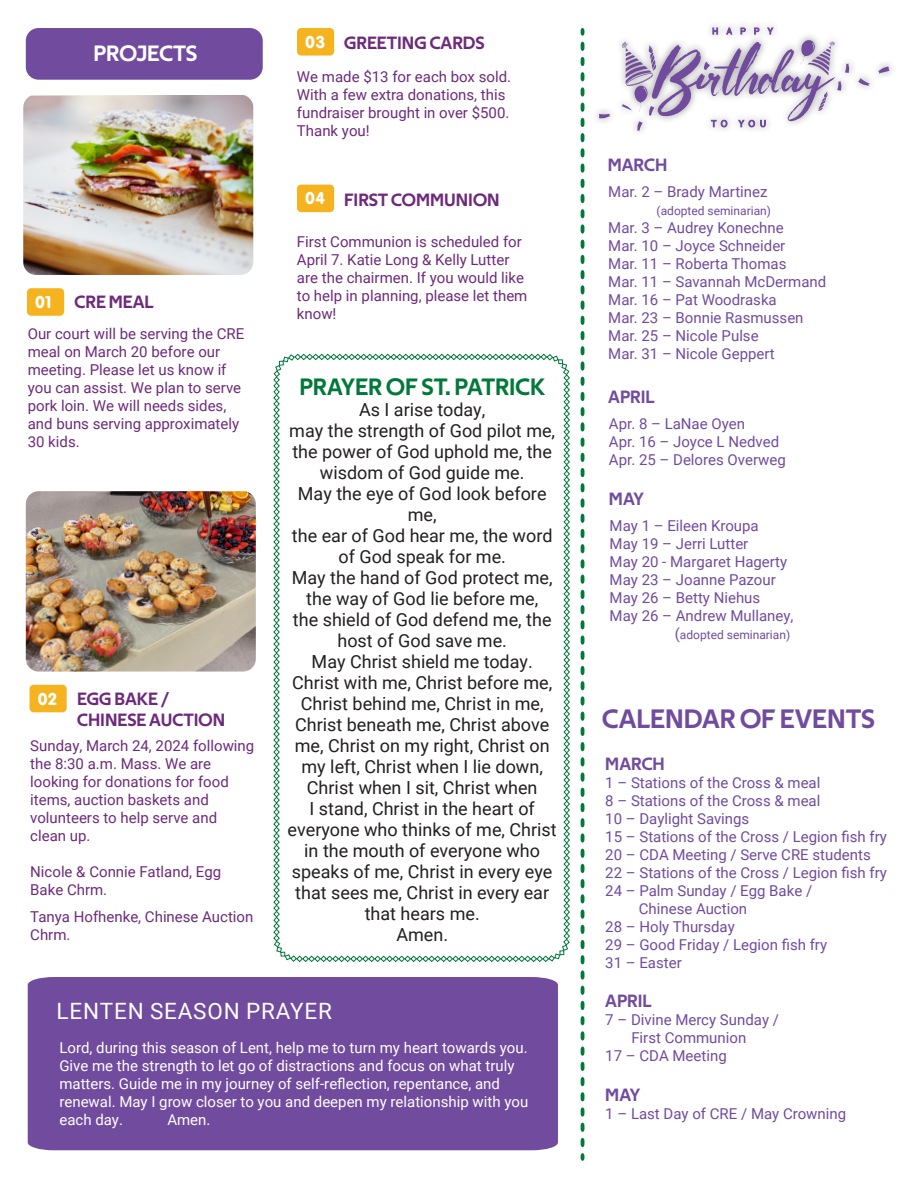
<style>
.page{position:relative;width:918px;height:1188px;background:#fff}
.page>*{position:absolute;margin:0;border:0;box-sizing:border-box;transform-origin:0 0}
.Topic{font:27px "Techna Sans";color:#714b9d}
.Subtopic{font:24px "Techna Sans";color:#00793a}
.Topic-2{font:22.5px "Roboto";letter-spacing:.035em;color:#fff}
.Topic-3{font:22.5px "Techna Sans";color:#fff}
.t1{font:18px/21px "Roboto";color:#231f20;text-align:center}
.Subtopic-2{font:18px/21.6px "Techna Sans";color:#6d2a7b}
.Subtopic-3{font:18px "Techna Sans";color:#714b9d}
.Subtopic-4{font:18px "VAG Rundschrift D";color:#fff}
.Body{font:15px/18px "Roboto";color:#714b9d}
.Body-2{font:15px/18px "Roboto";color:#6d2a7b}
.Body-3{font:15px/18px "Roboto";color:#fff}
.t2{font:12px "Roboto";color:#714b9d}
.s1{font-size:15px}
</style>
<div class="page">
<img style="left:23px;top:95px;width:230px;height:180px">
<div style="left:28px;top:977px;width:530px;height:173px;background:#714b9d"></div>
<svg style="left:581px;top:28px;width:3px;height:1133px"></svg>
<div style="left:297px;top:28px;width:37px;height:28px;background:#f5b320;border-radius:4px"></div>
<div style="left:26px;top:28px;width:237px;height:52px;background:#714b9d;border-radius:13px"></div>
<svg style="left:858px;top:78px;width:12px;height:8px"></svg>
<svg style="left:878px;top:67px;width:11px;height:6px"></svg>
<svg style="left:599px;top:114px;width:12px;height:4px"></svg>
<svg style="left:621px;top:25px;width:228px;height:106px"></svg>
<div style="left:297px;top:185px;width:37px;height:27px;background:#f5b320;border-radius:4px"></div>
<div style="left:27px;top:288px;width:37px;height:28px;background:#f5b320;border-radius:4px"></div>
<img style="left:26px;top:491px;width:230px;height:181px">
<div style="left:29px;top:685px;width:38px;height:27px;background:#f5b320;border-radius:4px"></div>
<svg style="left:273px;top:354px;width:297px;height:608px"></svg>
<p class="Topic-3" style="left:93px;top:40px;width:105px">PROJECTS</p>
<p class="Subtopic-4" style="left:35px;top:291px;width:18px">01</p>
<p class="Subtopic-2" style="left:75px;top:291px;width:81px">CRE MEAL</p>
<p class="Body-2" style="left:28px;top:324px;width:218px">Our court will be serving the CRE meal on March 20 before our meeting. Please let us know if you can assist. We plan to serve pork loin. We will needs sides, and buns serving approximately<br>30 kids.</p>
<p class="Subtopic-4" style="left:37px;top:688px;width:21px">02</p>
<p class="Subtopic-2" style="left:77px;top:688px;width:149px">EGG BAKE /<br>CHINESE AUCTION</p>
<p class="Body-2" style="left:30px;top:736px;width:225px">Sunday, March 24, 2024 following the 8:30 a.m. Mass. We are looking for donations for food items, auction baskets and volunteers to help serve and clean up.</p>
<p class="Body-2" style="left:30px;top:862px;width:192px">Nicole &amp; Connie Fatland, Egg<br>Bake Chrm.</p>
<p class="Body-2" style="left:30px;top:907px;width:225px">Tanya Hofhenke, Chinese Auction<br>Chrm.</p>
<p class="Subtopic-4" style="left:305px;top:31px;width:22px">03</p>
<p class="Subtopic-2" style="left:344px;top:32px;width:142px">GREETING CARDS</p>
<p class="Body-2" style="left:297px;top:68px;width:216px">We made $13 for each box sold.<br>With a few extra donations, this fundraiser brought in over $500.<br>Thank you!</p>
<p class="Subtopic-4" style="left:305px;top:188px;width:22px">04</p>
<p class="Subtopic-2" style="left:344px;top:189px;width:157px">FIRST COMMUNION</p>
<p class="Body-2" style="left:297px;top:232px;width:232px">First Communion is scheduled for<br>April 7. Katie Long &amp; Kelly Lutter are the chairmen. If you would like to help in planning, please let them know!</p>
<p class="Subtopic" style="left:299px;top:373px;width:247px">PRAYER OF ST. PATRICK</p>
<p class="t1" style="left:289px;top:399px;width:267px">As I arise today,<br>may the strength of God pilot me, the power of God uphold me, the wisdom of God guide me.<br>May the eye of God look before me,</p>
<p class="t1" style="left:292px;top:525px;width:262px">the ear of God hear me, the word of God speak for me.<br>May the hand of God protect me, the way of God lie before me,</p>
<p class="t1" style="left:288px;top:609px;width:271px">the shield of God defend me, the host of God save me.<br>May Christ shield me today.<br>Christ with me, Christ before me,<br>Christ behind me, Christ in me,<br>Christ beneath me, Christ above me, Christ on my right, Christ on my left, Christ when I lie down,<br>Christ when I sit, Christ when<br>I stand, Christ in the heart of everyone who thinks of me, Christ in the mouth of everyone who speaks of me, Christ in every eye that sees me, Christ in every ear that hears me.</p>
<p class="t1" style="left:396px;top:924px;width:53px">Amen.</p>
<p class="Topic-2" style="left:57px;top:995px;width:277px">LENTEN SEASON PRAYER</p>
<p class="Body-3" style="left:59px;top:1038px;width:470px">Lord, during this season of Lent, help me to turn my heart towards you.<br>Give me the strength to let go of distractions and focus on what truly matters. Guide me in my journey of self-reflection, repentance, and renewal. May I grow closer to you and deepen my relationship with you each day.</p>
<p class="Body-3" style="left:167px;top:1110px;width:45px">Amen.</p>
<p class="Subtopic-3" style="left:608px;top:154px;width:61px">MARCH</p>
<p class="Body" style="left:608px;top:182px;width:161px">Mar. 2 – Brady Martinez</p>
<p class="t2" style="left:657px;top:202px;width:116px">(adopted seminarian)</p>
<p class="Body" style="left:608px;top:218px;width:177px">Mar. 3 – Audrey Konechne</p>
<p class="Body" style="left:608px;top:236px;width:179px">Mar. 10 – Joyce Schneider</p>
<p class="Body" style="left:608px;top:254px;width:180px">Mar. 11 – Roberta Thomas</p>
<p class="Body" style="left:608px;top:272px;width:220px">Mar. 11 – Savannah McDermand</p>
<p class="Body" style="left:608px;top:290px;width:170px">Mar. 16 – Pat Woodraska</p>
<p class="Body" style="left:608px;top:308px;width:197px">Mar. 23 – Bonnie Rasmussen</p>
<p class="Body" style="left:608px;top:326px;width:152px">Mar. 25 – Nicole Pulse</p>
<p class="Body" style="left:608px;top:344px;width:168px">Mar. 31 – Nicole Geppert</p>
<p class="Subtopic-3" style="left:608px;top:386px;width:48px">APRIL</p>
<p class="Body" style="left:609px;top:414px;width:138px">Apr. 8 – LaNae Oyen</p>
<p class="Body" style="left:609px;top:432px;width:172px">Apr. 16 – Joyce L Nedved</p>
<p class="Body" style="left:609px;top:450px;width:178px">Apr. 25 – Delores Overweg</p>
<p class="Subtopic-3" style="left:609px;top:489px;width:37px">MAY</p>
<p class="Body" style="left:610px;top:516px;width:151px">May 1 – Eileen Kroupa</p>
<p class="Body" style="left:610px;top:534px;width:140px">May 19 – Jerri Lutter</p>
<p class="Body" style="left:610px;top:552px;width:179px">May 20 - Margaret Hagerty</p>
<p class="Body" style="left:610px;top:570px;width:168px">May 23 – Joanne Pazour</p>
<p class="Body" style="left:610px;top:588px;width:152px">May 26 – Betty Niehus</p>
<p class="Body" style="left:610px;top:606px;width:185px">May 26 – Andrew Mullaney,</p>
<p class="t2" style="left:675px;top:627px;width:117px"><span class="s1">(</span>adopted seminarian)</p>
<p class="Topic" style="left:602px;top:703px;width:274px">CALENDAR OF EVENTS</p>
<p class="Subtopic-3" style="left:605px;top:753px;width:61px">MARCH</p>
<p class="Body" style="left:605px;top:773px;width:217px">1 – Stations of the Cross &amp; meal</p>
<p class="Body" style="left:605px;top:791px;width:217px">8 – Stations of the Cross &amp; meal</p>
<p class="Body" style="left:605px;top:809px;width:146px">10 – Daylight Savings</p>
<p class="Body" style="left:605px;top:827px;width:283px">15 – Stations of the Cross / Legion fish fry</p>
<p class="Body" style="left:605px;top:845px;width:267px">20 – CDA Meeting / Serve CRE students</p>
<p class="Body" style="left:605px;top:863px;width:283px">22 – Stations of the Cross / Legion fish fry</p>
<p class="Body" style="left:639px;top:881px;width:175px;text-indent:-33px">24 – Palm Sunday / Egg Bake /<br>Chinese Auction</p>
<p class="Body" style="left:605px;top:917px;width:131px">28 – Holy Thursday</p>
<p class="Body" style="left:605px;top:935px;width:223px">29 – Good Friday / Legion fish fry</p>
<p class="Body" style="left:605px;top:953px;width:78px">31 – Easter</p>
<p class="Subtopic-3" style="left:605px;top:991px;width:48px">APRIL</p>
<p class="Body" style="left:605px;top:1010px;width:175px;text-align:center">7 – Divine Mercy Sunday /<br>First Communion</p>
<p class="Body" style="left:605px;top:1046px;width:123px">17 – CDA Meeting</p>
<p class="Subtopic-3" style="left:605px;top:1084px;width:37px">MAY</p>
<p class="Body" style="left:605px;top:1104px;width:242px">1 – Last Day of CRE / May Crowning</p>
</div>
